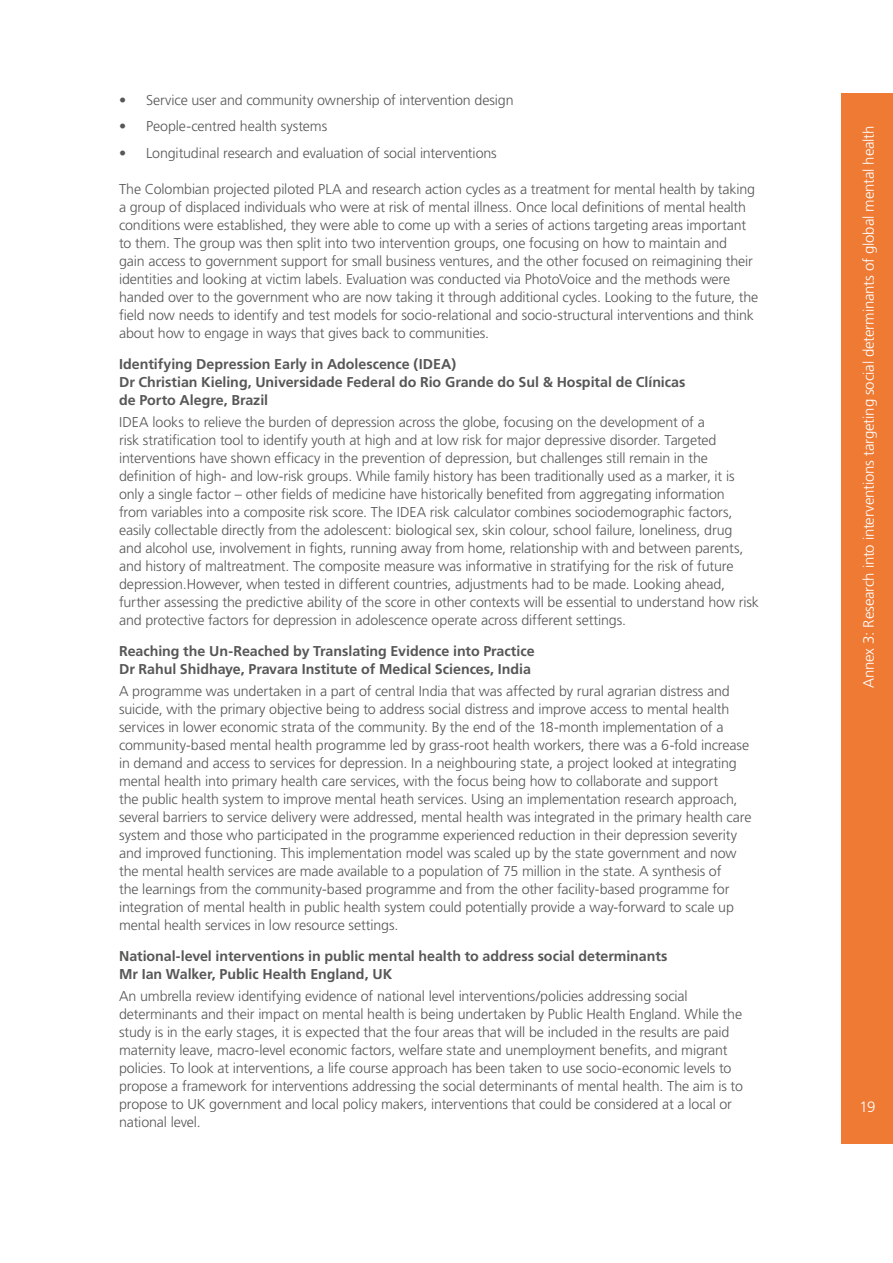
<style>
.page{position:relative;width:893px;height:1263px;background:#fff}
.page>*{position:absolute;margin:0;border:0;box-sizing:border-box;transform-origin:0 0}
.t1{font:300 15px "Frutiger";letter-spacing:-.015em;color:#fff}
.t2{font:300 14.25px/18px "Frutiger";letter-spacing:-.01em;color:#575756}
.t3{font:700 14.25px/18px "Frutiger";letter-spacing:-.005em;color:#575756}
</style>
<div class="page">
<div style="left:842px;top:94px;width:51px;height:1050px;background:#ee7a34"></div>
<p class="t2" style="left:119px;top:91px;width:396px">• Service user and community ownership of intervention design</p>
<p class="t2" style="left:119px;top:117px;width:210px">• People-centred health systems</p>
<p class="t2" style="left:119px;top:144px;width:379px">• Longitudinal research and evaluation of social interventions</p>
<p class="t2" style="left:119px;top:180px;width:641px">The Colombian projected piloted PLA and research action cycles as a treatment for mental health by taking a group of displaced individuals who were at risk of mental illness. Once local definitions of mental health conditions were established, they were able to come up with a series of actions targeting areas important to them. The group was then split into two intervention groups, one focusing on how to maintain and<br>gain access to government support for small business ventures, and the other focused on reimagining their identities and looking at victim labels. Evaluation was conducted via PhotoVoice and the methods were handed over to the government who are now taking it through additional cycles. Looking to the future, the field now needs to identify and test models for socio-relational and socio-structural interventions and think about how to engage in ways that gives back to communities.</p>
<p class="t3" style="left:119px;top:354px;width:568px">Identifying Depression Early in Adolescence (IDEA)<br>Dr Christian Kieling, Universidade Federal do Rio Grande do Sul &amp; Hospital de Clínicas de Porto Alegre, Brazil</p>
<p class="t2" style="left:119px;top:413px;width:641px">IDEA looks to relieve the burden of depression across the globe, focusing on the development of a<br>risk stratification tool to identify youth at high and at low risk for major depressive disorder. Targeted interventions have shown efficacy in the prevention of depression, but challenges still remain in the definition of high- and low-risk groups. While family history has been traditionally used as a marker, it is only a single factor – other fields of medicine have historically benefited from aggregating information<br>from variables into a composite risk score. The IDEA risk calculator combines sociodemographic factors, easily collectable directly from the adolescent: biological sex, skin colour, school failure, loneliness, drug<br>and alcohol use, involvement in fights, running away from home, relationship with and between parents, and history of maltreatment. The composite measure was informative in stratifying for the risk of future depression.However, when tested in different countries, adjustments had to be made. Looking ahead, further assessing the predictive ability of the score in other contexts will be essential to understand how risk and protective factors for depression in adolescence operate across different settings.</p>
<p class="t3" style="left:119px;top:641px;width:417px">Reaching the Un-Reached by Translating Evidence into Practice<br>Dr Rahul Shidhaye, Pravara Institute of Medical Sciences, India</p>
<p class="t2" style="left:119px;top:682px;width:634px">A programme was undertaken in a part of central India that was affected by rural agrarian distress and suicide, with the primary objective being to address social distress and improve access to mental health services in lower economic strata of the community. By the end of the 18-month implementation of a community-based mental health programme led by grass-root health workers, there was a 6-fold increase in demand and access to services for depression. In a neighbouring state, a project looked at integrating mental health into primary health care services, with the focus being how to collaborate and support<br>the public health system to improve mental heath services. Using an implementation research approach, several barriers to service delivery were addressed, mental health was integrated in the primary health care system and those who participated in the programme experienced reduction in their depression severity and improved functioning. This implementation model was scaled up by the state government and now the mental health services are made available to a population of 75 million in the state. A synthesis of<br>the learnings from the community-based programme and from the other facility-based programme for integration of mental health in public health system could potentially provide a way-forward to scale up mental health services in low resource settings.</p>
<p class="t3" style="left:119px;top:946px;width:550px">National-level interventions in public mental health to address social determinants<br>Mr Ian Walker, Public Health England, UK</p>
<p class="t2" style="left:119px;top:987px;width:625px">An umbrella review identifying evidence of national level interventions/policies addressing social determinants and their impact on mental health is being undertaken by Public Health England. While the study is in the early stages, it is expected that the four areas that will be included in the results are paid maternity leave, macro-level economic factors, welfare state and unemployment benefits, and migrant policies. To look at interventions, a life course approach has been taken to use socio-economic levels to propose a framework for interventions addressing the social determinants of mental health. The aim is to propose to UK government and local policy makers, interventions that could be considered at a local or national level.</p>
<p class="t1" style="left:860px;top:688px;width:564px;rotate:-90deg">Annex 3: Research into interventions targeting social determinants of global mental health</p>
<p class="t1" style="left:859px;top:1098px;width:17px">19</p>
</div>
